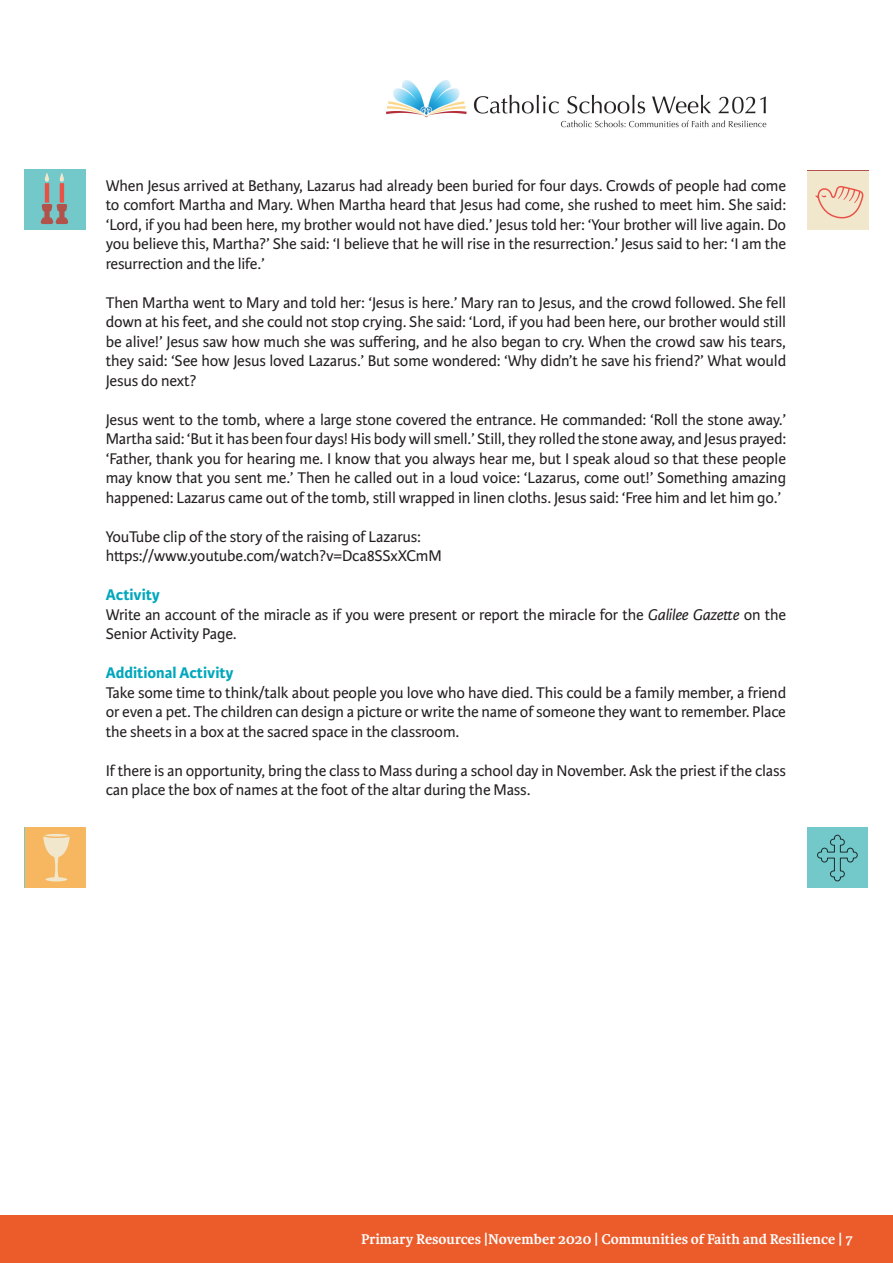
<style>
.page{position:relative;width:893px;height:1263px;background:#fff}
.page>*{position:absolute;margin:0;border:0;box-sizing:border-box;transform-origin:0 0}
.t1{font:16.5px/19.5px "Karmina Sans";letter-spacing:-.01em;color:#231f20;text-align:justify}
.t2{font:700 16.5px "Karmina Sans";color:#00a7bc}
.t3{font:700 15px "Karmina";color:#fff}
.s1{font-weight:700;color:#00a7bc}
.s2{font-style:italic}
</style>
<div class="page">
<div style="left:0;top:1215px;width:893px;height:48px;background:#ec5b2a"></div>
<div style="left:25px;top:169px;width:60px;height:61px;background:#73c8c9"></div>
<svg style="left:40px;top:204px;width:28px;height:20px"></svg>
<hr style="left:60px;top:183px;width:4px;height:20px;background:#ea5146">
<hr style="left:45px;top:183px;width:4px;height:20px;background:#ea5146">
<svg style="left:44px;top:173px;width:20px;height:9px"></svg>
<div style="left:808px;top:828px;width:60px;height:60px;background:#73c8c9"></div>
<svg style="left:817px;top:834px;width:41px;height:47px"></svg>
<div style="left:808px;top:170px;width:60px;height:60px;background:#f0e7cd"></div>
<svg style="left:815px;top:186px;width:49px;height:33px"></svg>
<div style="left:25px;top:828px;width:60px;height:60px;background:#f7b761"></div>
<svg style="left:43px;top:834px;width:27px;height:47px"></svg>
<img style="left:387px;top:80px;width:380px;height:48px">
<p class="t1" style="left:106px;top:176px;width:682px">When Jesus arrived at Bethany, Lazarus had already been buried for four days. Crowds of people had come to comfort Martha and Mary. When Martha heard that Jesus had come, she rushed to meet him. She said: ‘Lord, if you had been here, my brother would not have died.’ Jesus told her: ‘Your brother will live again. Do you believe this, Martha?’ She said: ‘I believe that he will rise in the resurrection.’ Jesus said to her: ‘I am the resurrection and the life.’</p>
<p class="t1" style="left:106px;top:293px;width:682px">Then Martha went to Mary and told her: ‘Jesus is here.’ Mary ran to Jesus, and the crowd followed. She fell down at his feet, and she could not stop crying. She said: ‘Lord, if you had been here, our brother would still be alive!’ Jesus saw how much she was suffering, and he also began to cry. When the crowd saw his tears, they said: ‘See how Jesus loved Lazarus.’ But some wondered: ‘Why didn’t he save his friend?’ What would Jesus do next?</p>
<p class="t1" style="left:106px;top:410px;width:682px">Jesus went to the tomb, where a large stone covered the entrance. He commanded: ‘Roll the stone away.’ Martha said: ‘But it has been four days! His body will smell.’ Still, they rolled the stone away, and Jesus prayed: ‘Father, thank you for hearing me. I know that you always hear me, but I speak aloud so that these people may know that you sent me.’ Then he called out in a loud voice: ‘Lazarus, come out!’ Something amazing happened: Lazarus came out of the tomb, still wrapped in linen cloths. Jesus said: ‘Free him and let him go.’</p>
<p class="t1" style="left:106px;top:527px;width:337px">YouTube clip of the story of the raising of Lazarus: https://www.youtube.com/watch?v=Dca8SSxXCmM</p>
<p class="t1" style="left:106px;top:585px;width:682px;text-align:left"><span class="s1">Activity<br></span>Write an account of the miracle as if you were present or report the miracle for the <span class="s2">Galilee Gazette</span> on the<br>Senior Activity Page.</p>
<p class="t2" style="left:106px;top:663px;width:129px">Additional Activity</p>
<p class="t1" style="left:106px;top:683px;width:682px">Take some time to think/talk about people you love who have died. This could be a family member, a friend or even a pet. The children can design a picture or write the name of someone they want to remember. Place the sheets in a box at the sacred space in the classroom.</p>
<p class="t1" style="left:106px;top:761px;width:682px">If there is an opportunity, bring the class to Mass during a school day in November. Ask the priest if the class can place the box of names at the foot of the altar during the Mass.</p>
<p class="t3" style="left:361px;top:1230px;width:493px">Primary Resources |November 2020 | Communities of Faith and Resilience | 7</p>
</div>
